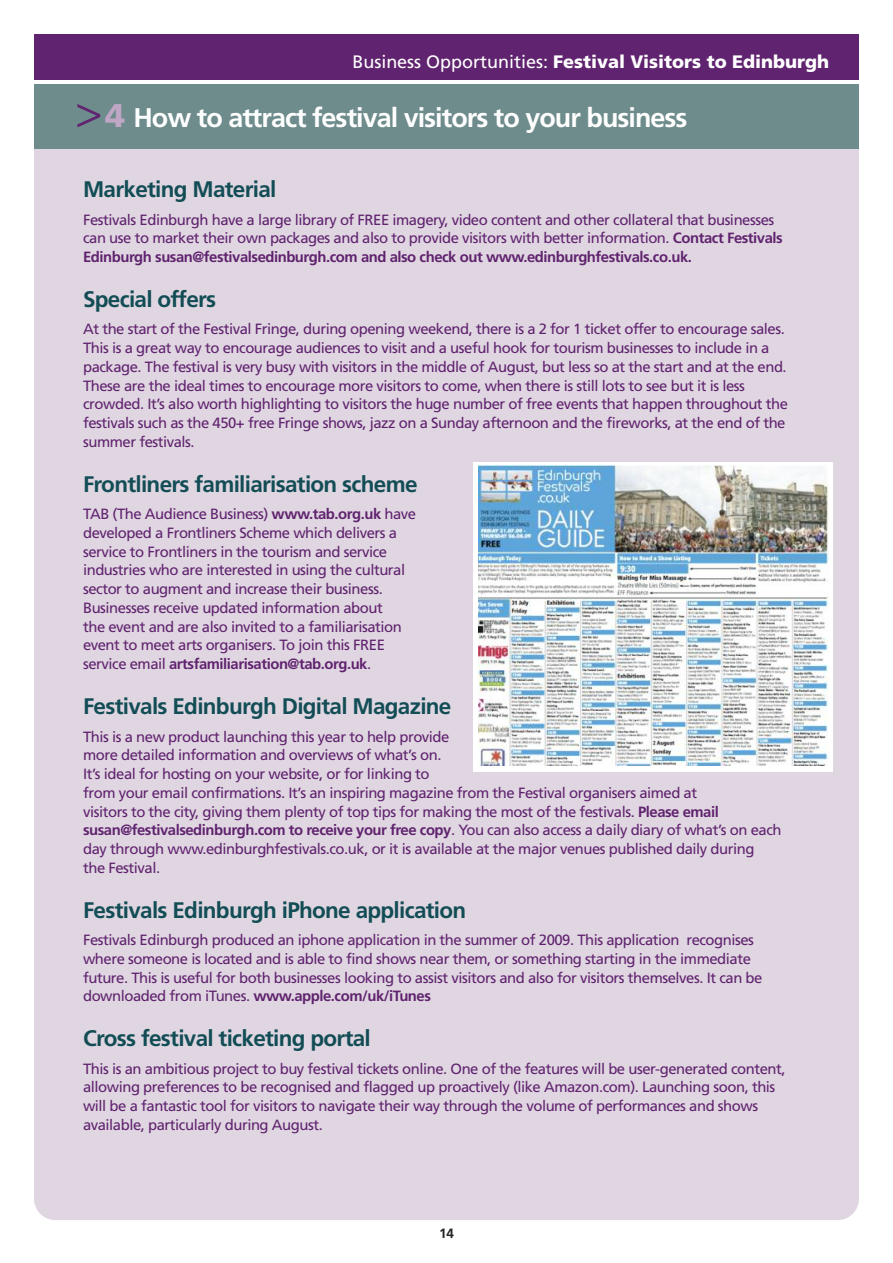
<style>
.page{position:relative;width:893px;height:1263px;background:#fff}
.page>*{position:absolute;margin:0;border:0;box-sizing:border-box;transform-origin:0 0}
.t1{font:700 27px "Frutiger";letter-spacing:-.035em;color:#fff}
.t2{font:700 22.5px "Frutiger";letter-spacing:-.03em;color:#124d56}
.t3{font:900 18px "Frutiger";color:#fff}
.t4{font:14.85px/18.8px "Frutiger";letter-spacing:-.03em;color:#60236f}
.t5{font:700 13.5px "Frutiger";color:#272627}
.s1{font-weight:400}
.s2{font-weight:300;font-size:44.85px;color:#60236f}
.s3{font-weight:900;font-size:32.85px;color:#c0a7c5}
.s4{font-weight:700}
</style>
<div class="page">
<div style="left:34px;top:106px;width:825px;height:1114px;background:#e0d6e1;border-radius:21px"></div>
<div style="left:34px;top:34px;width:825px;height:46px;background:#60236f"></div>
<div style="left:34px;top:84px;width:825px;height:65px;background:#6f8c8d"></div>
<div style="left:473px;top:462px;width:359px;height:309px;background:#fff"></div>
<img style="left:478px;top:466px;width:351px;height:300px">
<p class="t3" style="left:352px;top:54px;width:478px"><span class="s1">Business Opportunities:</span> Festival Visitors to Edinburgh</p>
<h1 class="t1" style="left:76px;top:106px;width:613px"><span class="s2">&gt;</span><span class="s3">4</span> How to attract festival visitors to your business</h1>
<h2 class="t2" style="left:83px;top:180px;width:195px">Marketing Material</h2>
<p class="t4" style="left:83px;top:211px;width:701px">Festivals Edinburgh have a large library of FREE imagery, video content and other collateral that businesses can use to market their own packages and also to provide visitors with better information. <span class="s4">Contact Festivals<br>Edinburgh susan@festivalsedinburgh.com and also check out www.edinburghfestivals.co.uk.</span></p>
<h2 class="t2" style="left:83px;top:290px;width:135px">Special offers</h2>
<p class="t4" style="left:83px;top:321px;width:707px">At the start of the Festival Fringe, during opening weekend, there is a 2 for 1 ticket offer to encourage sales.<br>This is a great way to encourage audiences to visit and a useful hook for tourism businesses to include in a package. The festival is very busy with visitors in the middle of August, but less so at the start and at the end.<br>These are the ideal times to encourage more visitors to come, when there is still lots to see but it is less crowded. It’s also worth highlighting to visitors the huge number of free events that happen throughout the festivals such as the 450+ free Fringe shows, jazz on a Sunday afternoon and the fireworks, at the end of the summer festivals.</p>
<h2 class="t2" style="left:83px;top:475px;width:336px">Frontliners familiarisation scheme</h2>
<p class="t4" style="left:83px;top:506px;width:335px">TAB (The Audience Business) <span class="s4">www.tab.org.uk</span> have developed a Frontliners Scheme which delivers a service to Frontliners in the tourism and service industries who are interested in using the cultural sector to augment and increase their business.<br>Businesses receive updated information about<br>the event and are also invited to a familiarisation event to meet arts organisers. To join this FREE service email <span class="s4">artsfamiliarisation@tab.org.uk</span>.</p>
<h2 class="t2" style="left:83px;top:697px;width:370px">Festivals Edinburgh Digital Magazine</h2>
<p class="t4" style="left:83px;top:728px;width:700px">This is a new product launching this year to help provide<br>more detailed information and overviews of what’s on.<br>It’s ideal for hosting on your website, or for linking to<br>from your email confirmations. It’s an inspiring magazine from the Festival organisers aimed at<br>visitors to the city, giving them plenty of top tips for making the most of the festivals. <span class="s4">Please email susan@festivalsedinburgh.com to receive your free copy</span>. You can also access a daily diary of what’s on each day through www.edinburghfestivals.co.uk, or it is available at the major venues published daily during<br>the Festival.</p>
<h2 class="t2" style="left:83px;top:901px;width:385px">Festivals Edinburgh iPhone application</h2>
<p class="t4" style="left:83px;top:932px;width:681px">Festivals Edinburgh produced an iphone application in the summer of 2009. This application recognises where someone is located and is able to find shows near them, or something starting in the immediate future. This is useful for both businesses looking to assist visitors and also for visitors themselves. It can be downloaded from iTunes. <span class="s4">www.apple.com/uk/iTunes</span></p>
<h2 class="t2" style="left:83px;top:1029px;width:289px">Cross festival ticketing portal</h2>
<p class="t4" style="left:83px;top:1060px;width:704px">This is an ambitious project to buy festival tickets online. One of the features will be user-generated content, allowing preferences to be recognised and flagged up proactively (like Amazon.com). Launching soon, this will be a fantastic tool for visitors to navigate their way through the volume of performances and shows available, particularly during August.</p>
<p class="t5" style="left:439px;top:1228px;width:16px">14</p>
</div>
